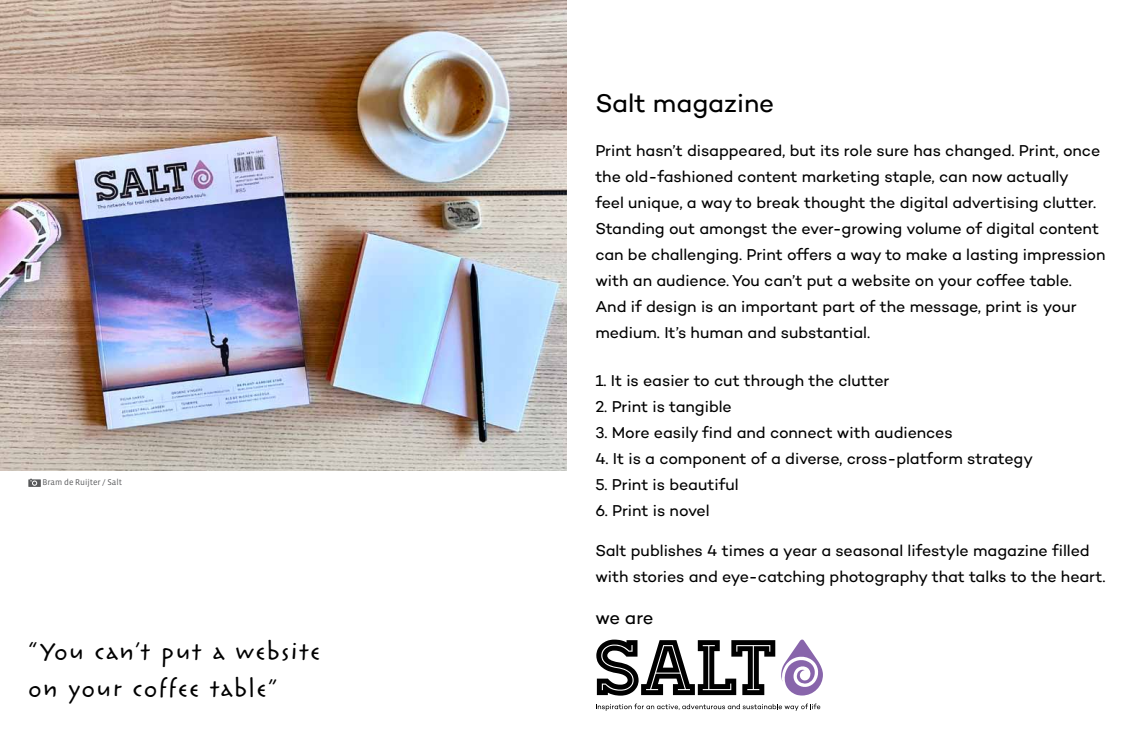
<style>
.page{position:relative;width:1134px;height:752px;background:#fff}
.page>*{position:absolute;margin:0;border:0;box-sizing:border-box;transform-origin:0 0}
.t1{font:31px/37.2px "Reliq MM Os F 410 450";letter-spacing:.065em;color:#000}
.t2{font:26px "Campton";color:#000}
.t3{font:18.5px "Campton";color:#000}
.t4{font:16px/26px "Campton";letter-spacing:-.005em;color:#000}
.t5{font:8.5px "Vista Sans";color:#58595b}
</style>
<div class="page">
<svg style="left:781px;top:639px;width:42px;height:56px"></svg>
<svg style="left:596px;top:639px;width:179px;height:56px"></svg>
<svg style="left:596px;top:703px;width:224px;height:7px"></svg>
<img style="left:0;top:0;width:567px;height:470px">
<svg style="left:28px;top:478px;width:13px;height:8px"></svg>
<p class="t5" style="left:43px;top:478px;width:81px">Bram de Ruijter / Salt</p>
<h1 class="t1" style="left:28px;top:632px;width:293px">“You can’t put a website on your coffee table”</h1>
<h2 class="t2" style="left:595px;top:86px;width:180px">Salt magazine</h2>
<p class="t4" style="left:595px;top:137px;width:512px">Print hasn’t disappeared, but its role sure has changed. Print, once the old-fashioned content marketing staple, can now actually<br>feel unique, a way to break thought the digital advertising clutter.<br>Standing out amongst the ever-growing volume of digital content can be challenging. Print offers a way to make a lasting impression with an audience. You can’t put a website on your coffee table.<br>And if design is an important part of the message, print is your medium. It’s human and substantial.</p>
<p class="t4" style="left:595px;top:367px;width:295px">1. It is easier to cut through the clutter</p>
<p class="t4" style="left:595px;top:393px;width:138px">2. Print is tangible</p>
<p class="t4" style="left:595px;top:419px;width:359px">3. More easily find and connect with audiences</p>
<p class="t4" style="left:595px;top:445px;width:439px">4. It is a component of a diverse, cross-platform strategy</p>
<p class="t4" style="left:595px;top:471px;width:145px">5. Print is beautiful</p>
<p class="t4" style="left:595px;top:497px;width:116px">6. Print is novel</p>
<p class="t4" style="left:595px;top:537px;width:512px">Salt publishes 4 times a year a seasonal lifestyle magazine filled with stories and eye-catching photography that talks to the heart.</p>
<p class="t3" style="left:595px;top:605px;width:60px">we are</p>
</div>
